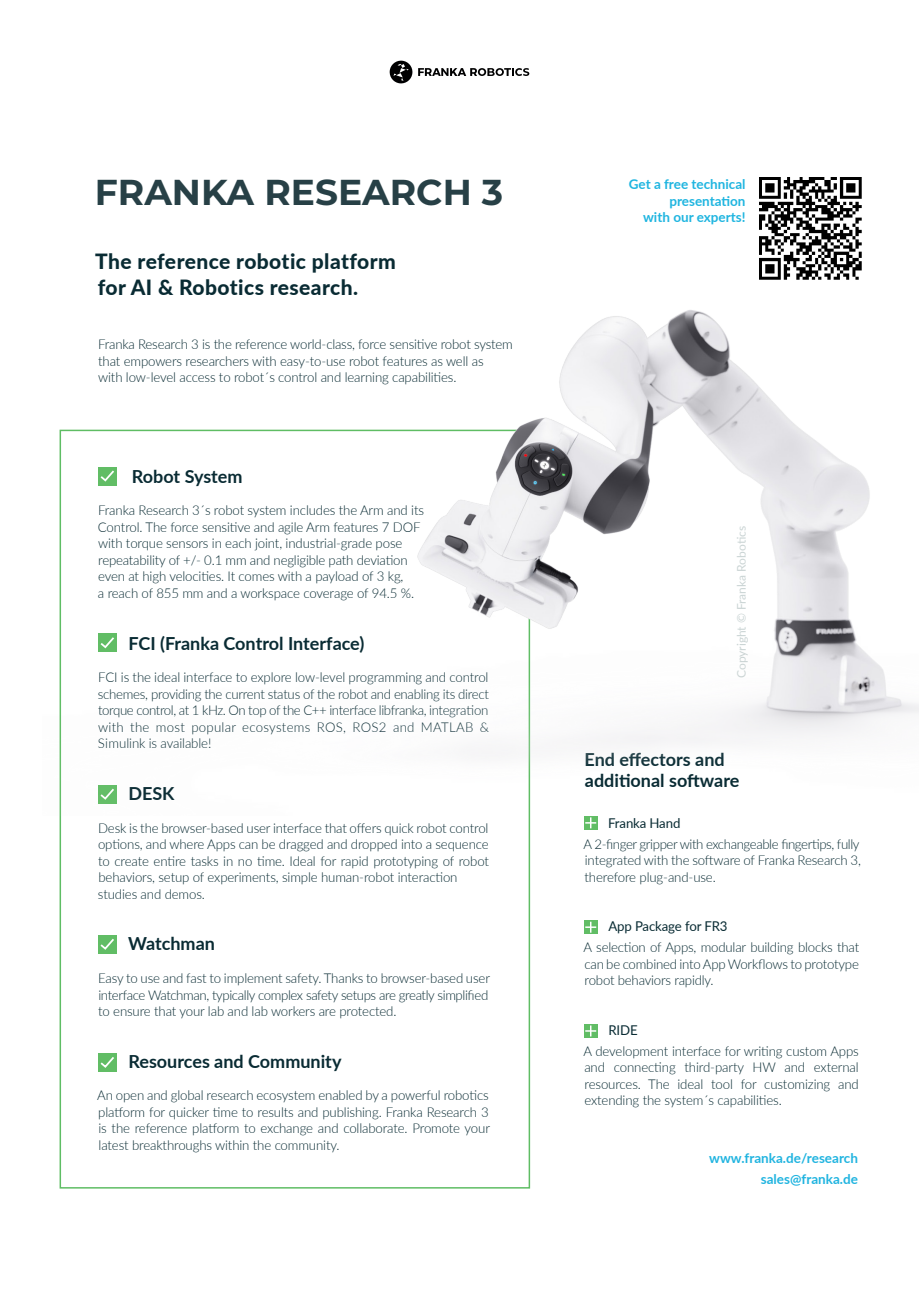
<style>
.page{position:relative;width:919px;height:1289px;background:#fff}
.page>*{position:absolute;margin:0;border:0;box-sizing:border-box;transform-origin:0 0}
.Headline{font:700 36px "Montserrat";color:#274046}
.Subline{font:800 21px "Lato";letter-spacing:.02em;color:#092b33}
.Subline-2{font:700 18px "Lato";color:#092b33}
.Fließtext{font:700 18px "Lato";letter-spacing:-.005em;color:#092b33}
.Fließtext-2{font:300 13.5px/16.5px "Lato";letter-spacing:-.01em;color:#092b33;text-align:justify}
.t1{font:700 13.5px/16.5px "Lato";color:#1fb5e0;text-align:right}
.t2{font:700 13.5px/21px "Lato";color:#21b4e0;text-align:right}
.Fließtext-3{font:13.5px "Lato";letter-spacing:-.01em;color:#092b33}
.t3{font:12px "Lato";color:#cad4d4}
</style>
<div class="page">
<svg style="left:389px;top:60px;width:140px;height:24px"></svg>
<svg style="left:59px;top:816px;width:472px;height:373px"></svg>
<div style="left:85px;top:959px;width:43px;height:117px;background:#fff"></div>
<img style="left:759px;top:177px;width:103px;height:97px">
<div style="left:98px;top:934px;width:19px;height:19px;background:#61bd65"></div>
<svg style="left:100px;top:938px;width:14px;height:12px"></svg>
<div style="left:98px;top:1052px;width:19px;height:19px;background:#61bd65"></div>
<svg style="left:100px;top:1057px;width:14px;height:11px"></svg>
<div style="left:584px;top:1024px;width:13px;height:13px;background:#61bd65"></div>
<svg style="left:585px;top:1025px;width:11px;height:11px"></svg>
<div style="left:584px;top:920px;width:13px;height:13px;background:#61bd65"></div>
<svg style="left:585px;top:921px;width:11px;height:11px"></svg>
<div style="left:584px;top:816px;width:13px;height:13px;background:#61bd65"></div>
<svg style="left:585px;top:817px;width:11px;height:11px"></svg>
<img style="left:59px;top:274px;width:859px;height:542px">
<p class="Headline" style="left:95px;top:167px;width:410px">FRANKA RESEARCH 3</p>
<p class="Subline" style="left:95px;top:246px;width:302px">The reference robotic platform</p>
<p class="Subline" style="left:98px;top:271px;width:262px">for AI &amp; Robotics research.</p>
<p class="Fließtext-2" style="left:98px;top:335px;width:416px">Franka Research 3 is the reference world-class, force sensitive robot system</p>
<p class="Fließtext-2" style="left:98px;top:352px;width:387px">that empowers researchers with easy-to-use robot features as well as</p>
<p class="Fließtext-2" style="left:98px;top:368px;width:360px">with low-level access to robot´s control and learning capabilities.</p>
<p class="Fließtext" style="left:132px;top:463px;width:112px">Robot System</p>
<p class="Fließtext-2" style="left:98px;top:502px;width:327px">Franka Research 3´s robot system includes the Arm and its</p>
<p class="Fließtext-2" style="left:98px;top:518px;width:324px">Control. The force sensitive and agile Arm features 7 DOF</p>
<p class="Fließtext-2" style="left:98px;top:535px;width:306px">with torque sensors in each joint, industrial-grade pose</p>
<p class="Fließtext-2" style="left:98px;top:551px;width:311px">repeatability of +/- 0.1 mm and negligible path deviation</p>
<p class="Fließtext-2" style="left:98px;top:568px;width:307px">even at high velocities. It comes with a payload of 3 kg,</p>
<p class="Fließtext-2" style="left:98px;top:584px;width:317px">a reach of 855 mm and a workspace coverage of 94.5 %.</p>
<p class="Subline-2" style="left:128px;top:629px;width:237px">FCI (Franka Control Interface)</p>
<p class="Fließtext-2" style="left:98px;top:668px;width:392px">FCI is the ideal interface to explore low-level programming and control</p>
<p class="Fließtext-2" style="left:98px;top:685px;width:392px">schemes, providing the current status of the robot and enabling its direct torque control, at 1 kHz. On top of the C++ interface libfranka, integration with the most popular ecosystems ROS, ROS2 and MATLAB &amp; Simulink is available!</p>
<p class="Subline-2" style="left:128px;top:780px;width:48px">DESK</p>
<p class="Fließtext-2" style="left:98px;top:819px;width:392px">Desk is the browser-based user interface that offers quick robot control options, and where Apps can be dragged and dropped into a sequence to create entire tasks in no time. Ideal for rapid prototyping of robot behaviors, setup of experiments, simple human-robot interaction</p>
<p class="Fließtext-2" style="left:98px;top:885px;width:108px">studies and demos.</p>
<p class="Subline-2" style="left:128px;top:930px;width:88px">Watchman</p>
<p class="Fließtext-2" style="left:98px;top:969px;width:393px">Easy to use and fast to implement safety. Thanks to browser-based user interface Watchman, typically complex safety setups are greatly simplified to ensure that your lab and lab workers are protected.</p>
<p class="Subline-2" style="left:128px;top:1047px;width:214px">Resources and Community</p>
<p class="Fließtext-2" style="left:97px;top:1086px;width:394px">An open and global research ecosystem enabled by a powerful robotics platform for quicker time to results and publishing. Franka Research 3 is the reference platform to exchange and collaborate. Promote your latest breakthroughs within the community.</p>
<p class="t1" style="left:628px;top:175px;width:118px">Get a free technical presentation<br>with our experts!</p>
<p class="t3" style="left:732px;top:678px;width:153px;rotate:-90deg">Copyright © Franka Robotics</p>
<p class="Subline-2" style="left:584px;top:745px;width:142px">End effectors and</p>
<p class="Subline-2" style="left:585px;top:767px;width:156px">additional software</p>
<p class="Fließtext-3" style="left:608px;top:813px;width:74px">Franka Hand</p>
<p class="Fließtext-2" style="left:583px;top:835px;width:279px">A 2-finger gripper with exchangeable fingertips, fully integrated with the software of Franka Research 3, therefore plug-and-use.</p>
<p class="Fließtext-3" style="left:608px;top:916px;width:121px">App Package for FR3</p>
<p class="Fließtext-2" style="left:583px;top:938px;width:277px">A selection of Apps, modular building blocks that can be combined into App Workflows to prototype robot behaviors rapidly.</p>
<p class="Fließtext-3" style="left:608px;top:1020px;width:31px">RIDE</p>
<p class="Fließtext-2" style="left:583px;top:1042px;width:277px">A development interface for writing custom Apps and connecting third-party HW and external resources. The ideal tool for customizing and extending the system´s capabilities.</p>
<p class="t2" style="left:709px;top:1146px;width:150px">www.franka.de/research sales@franka.de</p>
</div>
